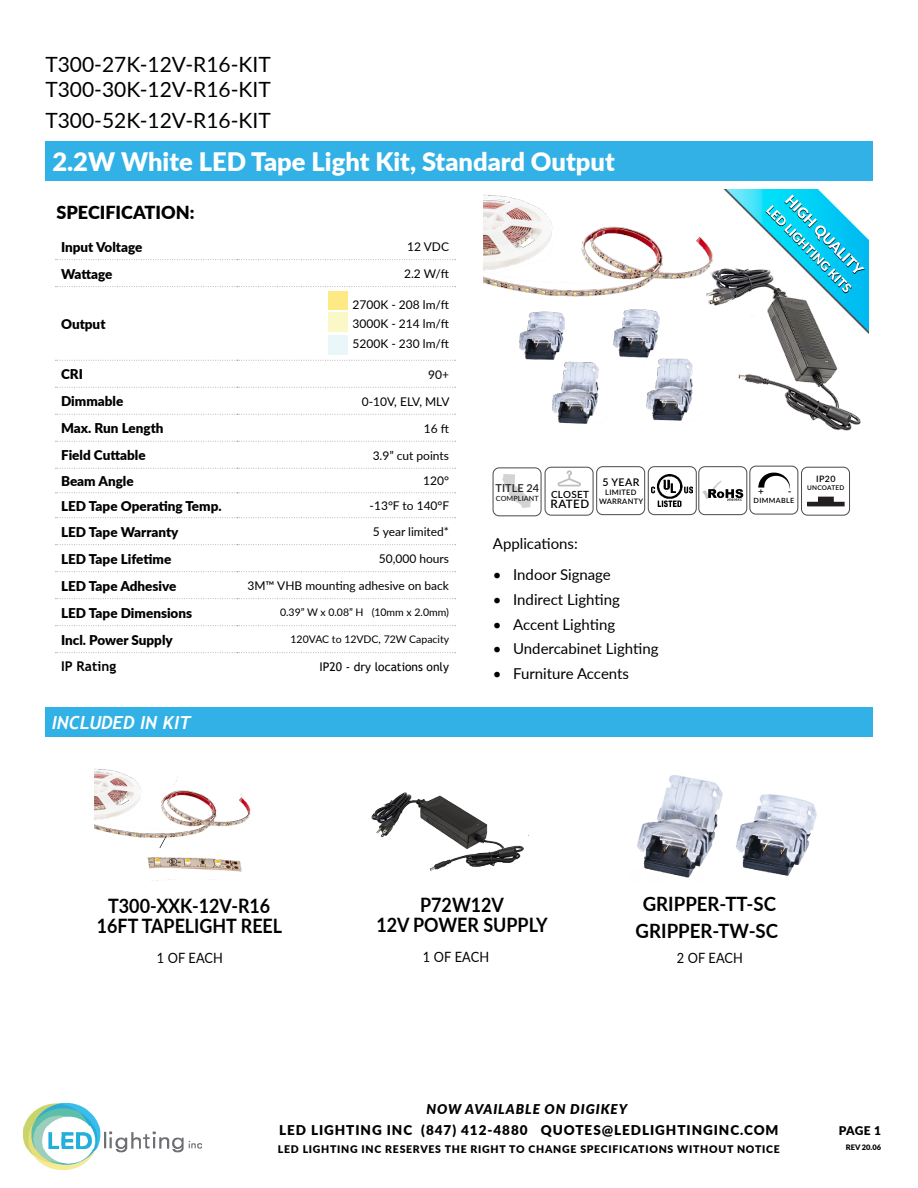
<style>
.page{position:relative;width:918px;height:1188px;background:#fff}
.page>*{position:absolute;margin:0;border:0;box-sizing:border-box;transform-origin:0 0}
.t1{font:900 25.5px "Lato";color:#fff}
.t2{font:21px/25.2px "Lato";color:#000101}
.t3{font:700 19.8px/19.8px "Lato";color:#000;text-align:center;scale:.9 1}
.t4{font:700 19.8px/26.2px "Lato";color:#000;text-align:center;scale:.94 1}
.t5{font:900 18px "Lato";color:#000}
.t6{font:italic 700 18px "Trebuchet";color:#fff}
.t7{font:15px "Lato";color:#000}
.t8{font:14.25px "Lato";letter-spacing:.01em;color:#000;scale:.9 1}
.t9{font:900 13.5px "Lato";color:#000}
.t10{font:900 13.5px "Lato";letter-spacing:.07em;color:#000}
.t11{font:italic 900 13.5px "Lato";letter-spacing:.07em;color:#000}
.t12{font:700 13.5px "Trebuchet MS";color:#000}
.t13{font:12px/19.5px "Lato";color:#000;text-align:justify}
.t14{font:12px "Trebuchet MS";color:#000}
.t15{font:900 12px "Lato";color:#000}
.t16{font:600 11.55px "Lato";letter-spacing:.035em;color:#000}
.t17{font:600 10.95px "Lato";color:#231f20}
.t18{font:900 10.5px "Lato";letter-spacing:.07em;color:#000}
.t19{font:10.5px "Lato";color:#000}
.t20{font:600 10.5px "Lato";color:#000}
.t21{font:9.9px "Gill Sans";color:#000}
.t22{font:600 8.85px "Lato";color:#000}
.t23{font:600 7.5px/9.1px "Lato";letter-spacing:.035em;color:#000;text-align:center}
.t24{font:900 7.5px "Lato";color:#000}
.t25{font:600 7.2px "Lato";letter-spacing:.015em;color:#231f20}
.t26{font:600 7.2px "Lato";letter-spacing:.045em;color:#000}
.t27{font:600 6.45px "Lato";letter-spacing:.04em;color:#000}
</style>
<div class="page">
<svg style="left:55px;top:259px;width:401px;height:1px"></svg>
<svg style="left:55px;top:286px;width:401px;height:1px"></svg>
<svg style="left:55px;top:360px;width:401px;height:1px"></svg>
<svg style="left:55px;top:387px;width:401px;height:1px"></svg>
<svg style="left:55px;top:414px;width:401px;height:1px"></svg>
<svg style="left:55px;top:441px;width:401px;height:1px"></svg>
<svg style="left:55px;top:468px;width:401px;height:1px"></svg>
<svg style="left:55px;top:492px;width:401px;height:1px"></svg>
<svg style="left:55px;top:517px;width:401px;height:1px"></svg>
<svg style="left:55px;top:544px;width:401px;height:1px"></svg>
<svg style="left:55px;top:571px;width:401px;height:1px"></svg>
<svg style="left:55px;top:598px;width:401px;height:1px"></svg>
<svg style="left:55px;top:625px;width:401px;height:1px"></svg>
<svg style="left:55px;top:652px;width:401px;height:1px"></svg>
<div style="left:45px;top:141px;width:828px;height:40px;background:#31b1e6"></div>
<div style="left:45px;top:707px;width:828px;height:30px;background:#31b1e6"></div>
<div style="left:328px;top:291px;width:20px;height:19px;background:#fdea85"></div>
<div style="left:328px;top:313px;width:20px;height:19px;background:#fbf8c8"></div>
<div style="left:328px;top:336px;width:20px;height:19px;background:#eaf7fa"></div>
<img style="left:24px;top:1104px;width:178px;height:66px">
<svg style="left:502px;top:474px;width:29px;height:34px"></svg>
<div style="left:493px;top:467px;width:49px;height:49px;border:1px solid #4d4d4f;border-radius:6px"></div>
<svg style="left:558px;top:470px;width:23px;height:16px"></svg>
<div style="left:545px;top:467px;width:49px;height:49px;border:1px solid #4d4d4f;border-radius:6px"></div>
<div style="left:596px;top:466px;width:49px;height:49px;border:1px solid #4d4d4f;border-radius:6px"></div>
<img style="left:652px;top:474px;width:41px;height:33px">
<div style="left:648px;top:466px;width:49px;height:49px;border:1px solid #4d4d4f;border-radius:6px"></div>
<svg style="left:702px;top:480px;width:41px;height:21px"></svg>
<div style="left:698px;top:466px;width:49px;height:49px;border:1px solid #4d4d4f;border-radius:6px"></div>
<svg style="left:758px;top:472px;width:32px;height:17px"></svg>
<div style="left:749px;top:466px;width:49px;height:49px;border:1px solid #4d4d4f;border-radius:6px"></div>
<div style="left:808px;top:502px;width:36px;height:4px;border:1px solid #231f20"></div>
<div style="left:819px;top:497px;width:14px;height:5px;background:#231f20"></div>
<div style="left:801px;top:467px;width:49px;height:49px;border:1px solid #4d4d4f;border-radius:6px"></div>
<img style="left:637px;top:775px;width:180px;height:103px">
<img style="left:371px;top:792px;width:153px;height:79px">
<div style="left:463px;top:773px;width:76px;height:26px;background:#fff"></div>
<div style="left:490px;top:784px;width:47px;height:51px;background:#fff"></div>
<img style="left:95px;top:768px;width:155px;height:113px">
<img style="left:155px;top:835px;width:12px;height:13px">
<img style="left:145px;top:848px;width:98px;height:1px">
<img style="left:145px;top:849px;width:98px;height:30px">
<div style="left:199px;top:758px;width:84px;height:27px;background:#fff"></div>
<div style="left:227px;top:767px;width:85px;height:27px;background:#fff"></div>
<svg style="left:241px;top:794px;width:10px;height:21px"></svg>
<img style="left:484px;top:189px;width:385px;height:242px">
<h2 class="t2" style="left:45px;top:51px;width:227px">T300-27K-12V-R16-KIT<br>T300-30K-12V-R16-KIT</h2>
<h2 class="t2" style="left:45px;top:107px;width:227px">T300-52K-12V-R16-KIT</h2>
<h1 class="t1" style="left:52px;top:143px;width:564px">2.2W White LED Tape Light Kit, Standard Output</h1>
<h3 class="t5" style="left:57px;top:199px;width:139px">SPECIFICATION:</h3>
<p class="t9" style="left:61px;top:236px;width:83px">Input Voltage</p>
<p class="t13" style="left:407px;top:236px;width:43px">12 VDC</p>
<p class="t9" style="left:61px;top:263px;width:53px">Wattage</p>
<p class="t13" style="left:404px;top:263px;width:47px">2.2 W/ft</p>
<p class="t9" style="left:61px;top:314px;width:46px">Output</p>
<p class="t13" style="left:353px;top:294px;width:98px">2700K - 208 lm/ft 3000K - 214 lm/ft 5200K - 230 lm/ft</p>
<p class="t9" style="left:61px;top:364px;width:23px">CRI</p>
<p class="t13" style="left:428px;top:364px;width:22px">90+</p>
<p class="t9" style="left:61px;top:391px;width:64px">Dimmable</p>
<p class="t13" style="left:362px;top:391px;width:89px">0-10V, ELV, MLV</p>
<p class="t9" style="left:61px;top:418px;width:104px">Max. Run Length</p>
<p class="t13" style="left:424px;top:418px;width:27px">16 ft</p>
<p class="t9" style="left:61px;top:445px;width:86px">Field Cuttable</p>
<p class="t13" style="left:373px;top:445px;width:78px">3.9” cut points</p>
<p class="t9" style="left:61px;top:471px;width:74px">Beam Angle</p>
<p class="t13" style="left:423px;top:471px;width:27px">120°</p>
<p class="t9" style="left:61px;top:496px;width:162px">LED Tape Operating Temp.</p>
<p class="t13" style="left:370px;top:495px;width:81px">-13°F to 140°F</p>
<p class="t9" style="left:61px;top:522px;width:119px">LED Tape Warranty</p>
<p class="t13" style="left:373px;top:521px;width:78px">5 year limited*</p>
<p class="t9" style="left:61px;top:549px;width:112px">LED Tape Lifetime</p>
<p class="t13" style="left:379px;top:548px;width:72px">50,000 hours</p>
<p class="t9" style="left:61px;top:576px;width:117px">LED Tape Adhesive</p>
<p class="t13" style="left:248px;top:575px;width:203px">3M™ VHB mounting adhesive on back</p>
<p class="t9" style="left:61px;top:603px;width:133px">LED Tape Dimensions</p>
<p class="t19" style="left:280px;top:605px;width:171px">0.39” W x 0.08” H (10mm x 2.0mm)</p>
<p class="t9" style="left:61px;top:630px;width:113px">Incl. Power Supply</p>
<p class="t19" style="left:291px;top:632px;width:160px">120VAC to 12VDC, 72W Capacity</p>
<p class="t12" style="left:61px;top:658px;width:57px">IP Rating</p>
<p class="t14" style="left:320px;top:659px;width:131px">IP20 - dry locations only</p>
<p class="t17" style="left:492px;top:479px;width:45px">TITLE 24</p>
<p class="t25" style="left:492px;top:492px;width:94px">COMPLIANT <sup>CLOSET</sup></p>
<p class="t16" style="left:546px;top:495px;width:40px">RATED</p>
<p class="t17" style="left:496px;top:480px;width:45px">TITLE 24</p>
<p class="t25" style="left:496px;top:493px;width:95px">COMPLIANT <sup>CLOSET</sup></p>
<p class="t16" style="left:551px;top:495px;width:40px">RATED</p>
<p class="t20" style="left:602px;top:474px;width:38px">5 YEAR</p>
<p class="t23" style="left:599px;top:487px;width:46px">LIMITED<br>WARRANTY</p>
<p class="t21" style="left:758px;top:486px;width:7px">+</p>
<p class="t21" style="left:788px;top:485px;width:5px">-</p>
<p class="t26" style="left:754px;top:495px;width:42px">DIMMABLE</p>
<p class="t7" style="left:493px;top:533px;width:86px">Applications:</p>
<p class="t7" style="left:493px;top:564px;width:119px">• Indoor Signage</p>
<p class="t7" style="left:493px;top:589px;width:128px">• Indirect Lighting</p>
<p class="t7" style="left:493px;top:614px;width:124px">• Accent Lighting</p>
<p class="t7" style="left:493px;top:638px;width:167px">• Undercabinet Lighting</p>
<p class="t7" style="left:493px;top:663px;width:138px">• Furniture Accents</p>
<p class="t22" style="left:816px;top:472px;width:21px">IP20</p>
<p class="t27" style="left:807px;top:483px;width:39px">UNCOATED</p>
<h3 class="t6" style="left:52px;top:711px;width:141px">INCLUDED IN KIT</h3>
<h3 class="t4" style="left:636px;top:890px;width:153px">GRIPPER-TT-SC<br>GRIPPER-TW-SC</h3>
<h3 class="t3" style="left:376px;top:894px;width:192px">P72W12V<br>12V POWER SUPPLY</h3>
<p class="t8" style="left:423px;top:947px;width:75px">1 OF EACH</p>
<h3 class="t3" style="left:97px;top:895px;width:207px">T300-XXK-12V-R16<br>16FT TAPELIGHT REEL</h3>
<p class="t8" style="left:157px;top:947px;width:75px">1 OF EACH</p>
<p class="t8" style="left:677px;top:948px;width:75px">2 OF EACH</p>
<p class="t11" style="left:426px;top:1099px;width:202px">NOW AVAILABLE ON DIGIKEY</p>
<p class="t10" style="left:279px;top:1120px;width:501px">LED LIGHTING INC (847) 412-4880 QUOTES@LEDLIGHTINGINC.COM</p>
<p class="t18" style="left:278px;top:1141px;width:504px">LED LIGHTING INC RESERVES THE RIGHT TO CHANGE SPECIFICATIONS WITHOUT NOTICE</p>
<p class="t15" style="left:839px;top:1121px;width:44px">PAGE 1</p>
<p class="t24" style="left:846px;top:1141px;width:37px">REV 20.06</p>
</div>
